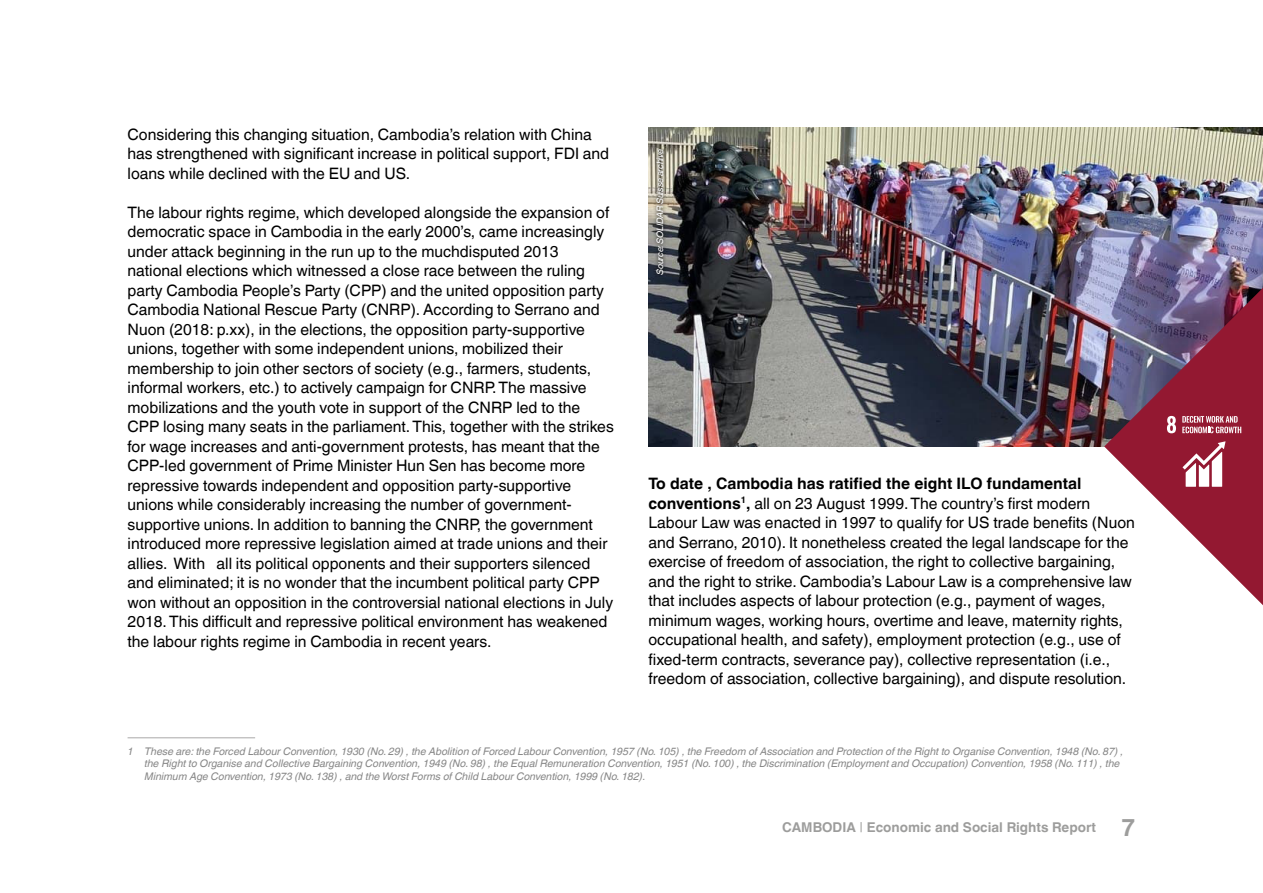
<style>
.page{position:relative;width:1263px;height:893px;background:#fff}
.page>*{position:absolute;margin:0;border:0;box-sizing:border-box;transform-origin:0 0}
.t1{font:15.75px/19.5px "Helvetica World";color:#000}
.t2{font:700 13.5px "Helvetica World";color:#9d9d9c}
.t3{font:italic 10.5px/12.6px "Helvetica World";color:#878787}
.t4{font:italic 9px "Helvetica World";letter-spacing:-.02em;color:#fff}
.s1{font-weight:700}
.s2{font-weight:400}
.s3{font-size:24px}
</style>
<div class="page">
<img style="left:648px;top:128px;width:615px;height:318px">
<hr style="left:128px;top:737px;width:127px;height:1px;background:#b3b2b2">
<svg style="left:1104px;top:288px;width:159px;height:317px"></svg>
<svg style="left:1167px;top:416px;width:9px;height:17px"></svg>
<svg style="left:1182px;top:416px;width:59px;height:17px"></svg>
<svg style="left:1182px;top:441px;width:43px;height:46px"></svg>
<svg style="left:653px;top:145px;width:14px;height:134px;background:#7b7a72"></svg>
<p class="t1" style="left:128px;top:124px;width:483px">Considering this changing situation, Cambodia’s relation with China has strengthened with significant increase in political support, FDI and loans while declined with the EU and US.</p>
<p class="t1" style="left:128px;top:202px;width:488px">The labour rights regime, which developed alongside the expansion of democratic space in Cambodia in the early 2000’s, came increasingly under attack beginning in the run up to the muchdisputed 2013 national elections which witnessed a close race between the ruling party Cambodia People’s Party (CPP) and the united opposition party Cambodia National Rescue Party (CNRP). According to Serrano and Nuon (2018: p.xx), in the elections, the opposition party-supportive unions, together with some independent unions, mobilized their membership to join other sectors of society (e.g., farmers, students, informal workers, etc.) to actively campaign for CNRP. The massive mobilizations and the youth vote in support of the CNRP led to the CPP losing many seats in the parliament. This, together with the strikes for wage increases and anti-government protests, has meant that the CPP-led government of Prime Minister Hun Sen has become more repressive towards independent and opposition party-supportive unions while considerably increasing the number of government&shy;supportive unions. In addition to banning the CNRP, the government introduced more repressive legislation aimed at trade unions and their allies. With all its political opponents and their supporters silenced and eliminated; it is no wonder that the incumbent political party CPP won without an opposition in the controversial national elections in July 2018. This difficult and repressive political environment has weakened the labour rights regime in Cambodia in recent years.</p>
<p class="t4" style="left:655px;top:275px;width:128px;rotate:-90deg">Source: SOLIDAR Suisse archive</p>
<p class="t1" style="left:648px;top:474px;width:488px"><span class="s1">To date , Cambodia has ratified the eight ILO fundamental conventions</span><sup>1</sup><span class="s1">,</span> all on 23 August 1999. The country’s first modern Labour Law was enacted in 1997 to qualify for US trade benefits (Nuon and Serrano, 2010). It nonetheless created the legal landscape for the exercise of freedom of association, the right to collective bargaining, and the right to strike. Cambodia’s Labour Law is a comprehensive law that includes aspects of labour protection (e.g., payment of wages, minimum wages, working hours, overtime and leave, maternity rights, occupational health, and safety), employment protection (e.g., use of fixed-term contracts, severance pay), collective representation (i.e., freedom of association, collective bargaining), and dispute resolution.</p>
<p class="t3" style="left:145px;top:745px;width:980px;text-indent:-17px">1 These are: the Forced Labour Convention, 1930 (No. 29) , the Abolition of Forced Labour Convention, 1957 (No. 105) , the Freedom of Association and Protection of the Right to Organise Convention, 1948 (No. 87) , the Right to Organise and Collective Bargaining Convention, 1949 (No. 98) , the Equal Remuneration Convention, 1951 (No. 100) , the Discrimination (Employment and Occupation) Convention, 1958 (No. 111) , the<br>Minimum Age Convention, 1973 (No. 138) , and the Worst Forms of Child Labour Convention, 1999 (No. 182).</p>
<p class="t2" style="left:782px;top:819px;width:355px">CAMBODIA <span class="s2">|</span> Economic and Social Rights Report <span class="s3">7</span></p>
</div>
